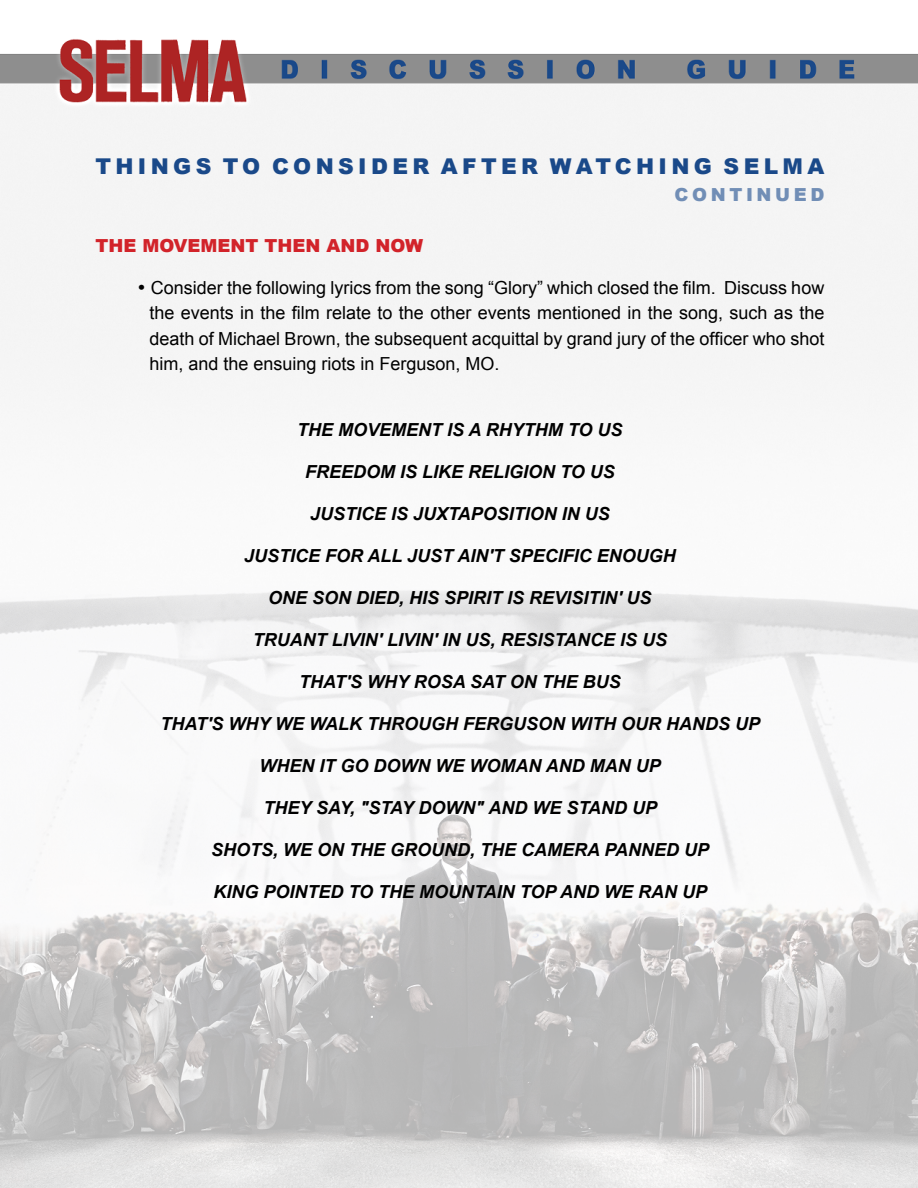
<style>
.page{position:relative;width:918px;height:1188px;background:#fff}
.page>*{position:absolute;margin:0;border:0;box-sizing:border-box;transform-origin:0 0}
.t1{font:900 21.75px "Arial";letter-spacing:.2em;color:#1a4989}
.t2{font:italic 700 18px "Arial";color:#000}
.t3{font:18px/25.5px "Arial";color:#000;text-align:justify}
.t4{font:900 18px "Arial";color:#d2232a}
.t5{font:900 18px "Arial";letter-spacing:.2em;color:#718eb6}
</style>
<div class="page">
<img style="left:0;top:39px;width:918px;height:1149px">
<p class="t1" style="left:95px;top:150px;width:731px">THINGS TO CONSIDER AF TER WATCHING SELMA</p>
<p class="t5" style="left:675px;top:181px;width:151px">CONTINUED</p>
<p class="t4" style="left:95px;top:232px;width:329px">THE MOVEMENT THEN AND NOW</p>
<p class="t3" style="left:149px;top:275px;width:676px;text-indent:-12px">• Consider the following lyrics from the song “Glory” which closed the film. Discuss how the events in the film relate to the other events mentioned in the song, such as the death of Michael Brown, the subsequent acquittal by grand jury of the officer who shot him, and the ensuing riots in Ferguson, MO.</p>
<p class="t2" style="left:297px;top:418px;width:314px">THE MOVEMENT IS A RHYTHM TO US</p>
<p class="t2" style="left:305px;top:460px;width:298px">FREEDOM IS LIKE RELIGION TO US</p>
<p class="t2" style="left:310px;top:502px;width:24px">JUST</p>
<p class="t2" style="left:356px;top:502px;width:242px">ICE IS JUXTAPOSITION IN US</p>
<p class="t2" style="left:244px;top:544px;width:24px">JUST</p>
<p class="t2" style="left:290px;top:544px;width:130px">ICE FOR ALL JUST</p>
<p class="t2" style="left:457px;top:544px;width:220px">AIN'T SPECIFIC ENOUGH</p>
<p class="t2" style="left:268px;top:586px;width:372px">ONE SON DIED, HIS SPIRIT IS REVISITIN' US</p>
<p class="t2" style="left:253px;top:628px;width:403px">TRUANT LIVIN' LIVIN' IN US, RESISTANCE IS US</p>
<p class="t2" style="left:299px;top:670px;width:310px">THAT 'S WHY ROSA SAT ON THE BUS</p>
<p class="t2" style="left:160px;top:712px;width:601px">THAT'S WHY WE WALK THROUGH FERGUS ON WITH OUR HANDS UP</p>
<p class="t2" style="left:260px;top:754px;width:403px">WHEN IT GO DOWN WE WOMAN AND MAN UP</p>
<p class="t2" style="left:263px;top:796px;width:395px">THEY SAY, "STAY DOWN" AND WE STAND UP</p>
<p class="t2" style="left:211px;top:838px;width:500px">SHOTS, WE ON THE GROUND, THE CAMERA PANNED UP</p>
<p class="t2" style="left:213px;top:880px;width:495px">KING POINTED TO THE MOUNTAIN TOP AND WE RAN UP</p>
</div>
